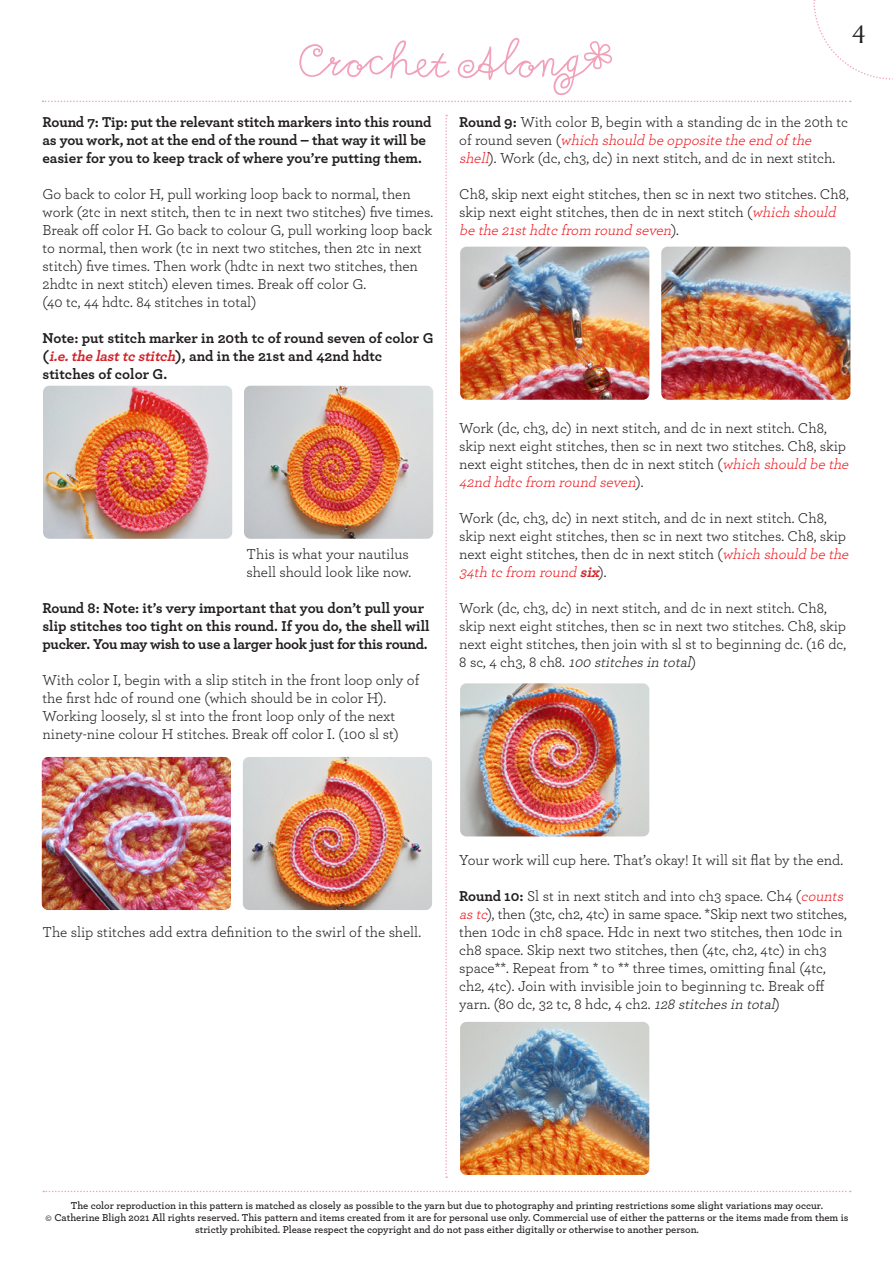
<style>
.page{position:relative;width:893px;height:1263px;background:#fff}
.page>*{position:absolute;margin:0;border:0;box-sizing:border-box;transform-origin:0 0}
.t1{font:27px "Baker Signet BT";color:#231f20}
.t2{font:15px/18px "Archer";color:#231f20}
.t3{font:700 15px/18px "Archer";letter-spacing:-.01em;color:#231f20}
.t4{font:600 10.5px/12px "Archer";color:#231f20;text-align:center}
.s1{font-style:italic;color:#d1232a}
.s2{font-weight:700}
.s3{font-style:italic;color:#ee1d23}
.s4{font-weight:700;font-style:italic;color:#d1232a}
.s5{font-style:italic}
</style>
<div class="page">
<svg style="left:813px;top:0;width:80px;height:80px"></svg>
<svg style="left:43px;top:101px;width:808px;height:1px"></svg>
<svg style="left:299px;top:40px;width:151px;height:38px"></svg>
<svg style="left:458px;top:38px;width:154px;height:57px"></svg>
<svg style="left:445px;top:115px;width:2px;height:1063px"></svg>
<svg style="left:43px;top:1191px;width:808px;height:1px"></svg>
<img style="left:42px;top:757px;width:189px;height:153px">
<img style="left:460px;top:683px;width:189px;height:153px">
<img style="left:243px;top:757px;width:189px;height:153px">
<img style="left:460px;top:247px;width:189px;height:153px">
<img style="left:661px;top:247px;width:189px;height:153px">
<img style="left:460px;top:1022px;width:189px;height:153px">
<img style="left:43px;top:386px;width:189px;height:153px">
<img style="left:244px;top:386px;width:189px;height:153px">
<p class="t1" style="left:852px;top:17px;width:16px">4</p>
<p class="t3" style="left:43px;top:112px;width:390px">Round 7: Tip: put the relevant stitch markers into this round as you work, not at the end of the round – that way it will be easier for you to keep track of where you’re putting them.</p>
<p class="t2" style="left:43px;top:184px;width:392px">Go back to color H, pull working loop back to normal, then work (2tc in next stitch, then tc in next two stitches) five times.<br>Break off color H. Go back to colour G, pull working loop back to normal, then work (tc in next two stitches, then 2tc in next stitch) five times. Then work (hdtc in next two stitches, then 2hdtc in next stitch) eleven times. Break off color G.<br>(40 tc, 44 hdtc. 84 stitches in total)</p>
<p class="t3" style="left:43px;top:328px;width:393px">Note: put stitch marker in 20th tc of round seven of color G (<span class="s1">i.e.thelasttcstitch</span>), and in the 21st and 42nd hdtc stitches of color G.</p>
<p class="t2" style="left:247px;top:544px;width:166px">This is what your nautilus shell should look like now.</p>
<p class="t3" style="left:43px;top:598px;width:388px">Round 8: Note: it’s very important that you don’t pull your slip stitches too tight on this round. If you do, the shell will pucker. You may wish to use a larger hook just for this round.</p>
<p class="t2" style="left:43px;top:670px;width:378px">With color I, begin with a slip stitch in the front loop only of the first hdc of round one (which should be in color H).<br>Working loosely, sl st into the front loop only of the next ninety-nine colour H stitches. Break off color I. (100 sl st)</p>
<p class="t2" style="left:459px;top:112px;width:390px"><span class="s2">Round 9:</span> With color B, begin with a standing dc in the 20th tc o f r o u n d s e v e n (<span class="s3">which should be opposite the end ofthe shell</span>). Work (dc, ch3, dc) in next stitch, and dc in next stitch.</p>
<p class="t2" style="left:459px;top:184px;width:391px">Ch8, skip next eight stitches, then sc in next two stitches. Ch8, skip next eight stitches, then dc in next stitch (<span class="s3">which should be the 21sthdtcfrom round seven</span>) .</p>
<p class="t2" style="left:459px;top:418px;width:394px">Work (dc, ch3, dc) in next stitch, and dc in next stitch. Ch8, skip next eight stitches, then sc in next two stitches. Ch8, skip next eight stitches, then dc in next stitch (<span class="s3">which should be the 42nd hdtcfrom round seven</span>) .</p>
<p class="t2" style="left:459px;top:508px;width:394px">Work (dc, ch3, dc) in next stitch, and dc in next stitch. Ch8, skip next eight stitches, then sc in next two stitches. Ch8, skip next eight stitches, then dc in next stitch (<span class="s3">which should be the 34th tcfrom round</span> <span class="s4">six</span>) .</p>
<p class="t2" style="left:459px;top:598px;width:388px">Work (dc, ch3, dc) in next stitch, and dc in next stitch. Ch8, skip next eight stitches, then sc in next two stitches. Ch8, skip next eight stitches, then join with sl st to beginning dc. (16 dc, 8 s c , 4 c h 3 , 8 c h 8 . <span class="s5">100 stitchesin total</span>)</p>
<p class="t2" style="left:43px;top:922px;width:380px">The slip stitches add extra definition to the swirl of the shell.</p>
<p class="t2" style="left:459px;top:850px;width:385px">Your work will cup here. That’s okay! It will sit flat by the end.</p>
<p class="t2" style="left:459px;top:886px;width:389px"><span class="s2">Round 10:</span> Sl st in next stitch and into ch3 space. Ch4 (<span class="s3">counts astc</span>), then (3tc, ch2, 4tc) in same space. *Skip next two stitches, then 10dc in ch8 space. Hdc in next two stitches, then 10dc in ch8 space. Skip next two stitches, then (4tc, ch2, 4tc) in ch3 space**. Repeat from * to ** three times, omitting final (4tc, ch2, 4tc). Join with invisible join to beginning tc. Break off yarn. (80 dc, 32 tc, 8 hdc, 4 ch2. <span class="s5">128 stitchesin total</span>)</p>
<p class="t4" style="left:71px;top:1198px;width:754px">The color reproduction in this pattern is matched as closely as possible to the yarn but due to photography and printing restrictions some slight variations may occur.</p>
<p class="t4" style="left:46px;top:1210px;width:804px">© Catherine Bligh 2021 All rights reserved. This pattern and items created from it are for personal use only. Commercial use of either the patterns or the items made from them is strictly prohibited. Please respect the copyright and do not pass either digitally or otherwise to another person.</p>
</div>
